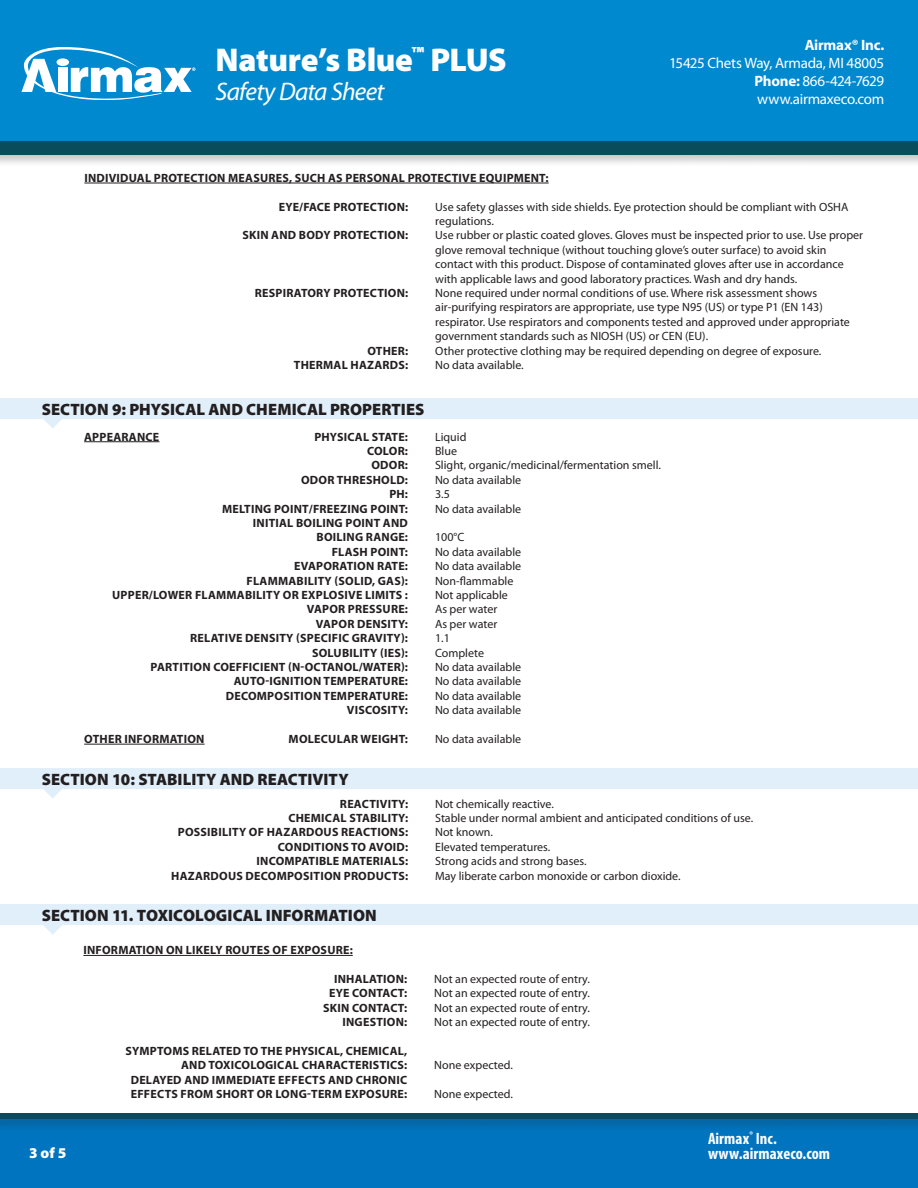
<style>
.page{position:relative;width:918px;height:1188px;background:#fff}
.page>*{position:absolute;margin:0;border:0;box-sizing:border-box;transform-origin:0 0}
.t1{font:900 33px "Myriad Pro";letter-spacing:-.015em;color:#fff}
.t2{font:italic 25.5px "Myriad Pro";letter-spacing:-.03em;color:#fff}
.t3{font:900 16.5px "Myriad Pro";letter-spacing:.005em;color:#231f20}
.t4{font:700 condensed 16.5px "Myriad Pro";letter-spacing:.005em;color:#fff}
.t5{font:15px/18px "Myriad Pro";letter-spacing:-.02em;color:#fff;text-align:justify}
.t6{font:700 15px "Myriad Pro";letter-spacing:-.015em;color:#fff}
.t7{font:900 15px "Myriad Pro";color:#fff}
.sidebyside_list{font:12px/14.4px "Myriad Pro";color:#231f20}
.sidebyside_list-2{font:700 12px "Myriad Pro";letter-spacing:.02em;color:#231f20}
.Heading2_Underline{font:700 12px "Myriad Pro";letter-spacing:.02em;color:#231f20}
.s1{font-weight:700}
</style>
<div class="page">
<div style="left:0;top:0;width:918px;height:155px;background:#0089cf"></div>
<div style="left:0;top:139px;width:918px;height:28px;background:#231f20;opacity:.25"></div>
<div style="left:0;top:141px;width:918px;height:14px;background:#094c5c"></div>
<div style="left:0;top:1114px;width:918px;height:74px;background:#0074be"></div>
<div style="left:0;top:1112px;width:918px;height:20px;background:#231f20;opacity:.25"></div>
<div style="left:0;top:1114px;width:918px;height:5px;background:#094c5c"></div>
<svg style="left:21px;top:47px;width:174px;height:53px"></svg>
<div style="left:57px;top:58px;width:12px;height:8px;background:#fff;border-radius:50%"></div>
<hr style="left:84px;top:183px;width:465px;height:1px;background:#231f20">
<div style="left:0;top:398px;width:918px;height:21px;background:#e0eff9"></div>
<svg style="left:43px;top:419px;width:19px;height:9px"></svg>
<hr style="left:84px;top:441px;width:75px;height:1px;background:#231f20">
<hr style="left:84px;top:744px;width:121px;height:1px;background:#231f20">
<div style="left:0;top:768px;width:918px;height:21px;background:#e0eff9"></div>
<svg style="left:43px;top:789px;width:19px;height:9px"></svg>
<div style="left:0;top:904px;width:918px;height:21px;background:#e0eff9"></div>
<svg style="left:43px;top:925px;width:19px;height:10px"></svg>
<hr style="left:83px;top:955px;width:270px;height:1px;background:#231f20">
<h1 class="t1" style="left:216px;top:38px;width:293px">Nature’s Blue<sup>™</sup> PLUS</h1>
<h2 class="t2" style="left:216px;top:75px;width:170px">Safety Data Sheet</h2>
<p class="t6" style="left:805px;top:35px;width:81px">Airmax® Inc.</p>
<p class="t5" style="left:755px;top:54px;width:131px;text-indent:-85px">15425 Chets Way, Armada, MI 48005<br><span class="s1">Phone:</span> 866-424-7629 www.airmaxeco.com</p>
<p class="Heading2_Underline" style="left:84px;top:170px;width:466px">INDIVIDUAL PROTECTION MEASURES, SUCH AS PERSONAL PROTECTIVE EQUIPMENT:</p>
<p class="sidebyside_list-2" style="left:279px;top:199px;width:131px">EYE/FACE PROTECTION:</p>
<p class="sidebyside_list" style="left:435px;top:199px;width:415px">Use safety glasses with side shields. Eye protection should be compliant with OSHA regulations.</p>
<p class="sidebyside_list-2" style="left:242px;top:228px;width:167px">SKIN AND BODY PROTECTION:</p>
<p class="sidebyside_list" style="left:435px;top:228px;width:429px">Use rubber or plastic coated gloves. Gloves must be inspected prior to use. Use proper glove removal technique (without touching glove’s outer surface) to avoid skin contact with this product. Dispose of contaminated gloves after use in accordance with applicable laws and good laboratory practices. Wash and dry hands.</p>
<p class="sidebyside_list-2" style="left:255px;top:285px;width:155px">RESPIRATORY PROTECTION:</p>
<p class="sidebyside_list" style="left:435px;top:286px;width:416px">None required under normal conditions of use. Where risk assessment shows air-purifying respirators are appropriate, use type N95 (US) or type P1 (EN 143) respirator. Use respirators and components tested and approved under appropriate government standards such as NIOSH (US) or CEN (EU).</p>
<p class="sidebyside_list-2" style="left:367px;top:343px;width:42px">OTHER:</p>
<p class="sidebyside_list" style="left:435px;top:343px;width:388px">Other protective clothing may be required depending on degree of exposure.</p>
<p class="sidebyside_list-2" style="left:294px;top:357px;width:116px">THERMAL HAZARDS:</p>
<p class="sidebyside_list" style="left:435px;top:358px;width:90px">No data available.</p>
<p class="t3" style="left:42px;top:398px;width:384px">SECTION 9: PHYSICAL AND CHEMICAL PROPERTIES</p>
<p class="sidebyside_list-2" style="left:84px;top:429px;width:77px">APPEARANCE</p>
<p class="sidebyside_list-2" style="left:314px;top:429px;width:95px">PHYSICAL STATE:</p>
<p class="sidebyside_list" style="left:435px;top:429px;width:33px">Liquid</p>
<p class="sidebyside_list-2" style="left:367px;top:443px;width:42px">COLOR:</p>
<p class="sidebyside_list" style="left:435px;top:444px;width:23px">Blue</p>
<p class="sidebyside_list-2" style="left:371px;top:457px;width:38px">ODOR:</p>
<p class="sidebyside_list" style="left:435px;top:458px;width:227px">Slight, organic/medicinal/fermentation smell.</p>
<p class="sidebyside_list-2" style="left:301px;top:472px;width:108px">ODOR THRESHOLD:</p>
<p class="sidebyside_list" style="left:435px;top:472px;width:88px">No data available</p>
<p class="sidebyside_list-2" style="left:389px;top:486px;width:20px">PH:</p>
<p class="sidebyside_list" style="left:435px;top:487px;width:16px">3.5</p>
<p class="sidebyside_list-2" style="left:222px;top:501px;width:188px">MELTING POINT/FREEZING POINT:</p>
<p class="sidebyside_list" style="left:435px;top:501px;width:88px">No data available</p>
<p class="sidebyside_list-2" style="left:253px;top:515px;width:157px">INITIAL BOILING POINT AND</p>
<p class="sidebyside_list-2" style="left:317px;top:529px;width:93px">BOILING RANGE:</p>
<p class="sidebyside_list" style="left:435px;top:530px;width:31px">100°C</p>
<p class="sidebyside_list-2" style="left:332px;top:544px;width:78px">FLASH POINT:</p>
<p class="sidebyside_list" style="left:435px;top:544px;width:88px">No data available</p>
<p class="sidebyside_list-2" style="left:294px;top:558px;width:116px">EVAPORATION RATE:</p>
<p class="sidebyside_list" style="left:435px;top:559px;width:88px">No data available</p>
<p class="sidebyside_list-2" style="left:247px;top:573px;width:163px">FLAMMABILITY (SOLID, GAS):</p>
<p class="sidebyside_list" style="left:435px;top:573px;width:80px">Non-flammable</p>
<p class="sidebyside_list-2" style="left:112px;top:587px;width:297px">UPPER/LOWER FLAMMABILITY OR EXPLOSIVE LIMITS :</p>
<p class="sidebyside_list" style="left:435px;top:588px;width:74px">Not applicable</p>
<p class="sidebyside_list-2" style="left:307px;top:601px;width:103px">VAPOR PRESSURE:</p>
<p class="sidebyside_list" style="left:435px;top:602px;width:64px">As per water</p>
<p class="sidebyside_list-2" style="left:316px;top:616px;width:94px">VAPOR DENSITY:</p>
<p class="sidebyside_list" style="left:435px;top:616px;width:64px">As per water</p>
<p class="sidebyside_list-2" style="left:190px;top:630px;width:219px">RELATIVE DENSITY (SPECIFIC GRAVITY):</p>
<p class="sidebyside_list" style="left:435px;top:631px;width:16px">1.1</p>
<p class="sidebyside_list-2" style="left:312px;top:645px;width:98px">SOLUBILITY (IES):</p>
<p class="sidebyside_list" style="left:435px;top:645px;width:51px">Complete</p>
<p class="sidebyside_list-2" style="left:151px;top:659px;width:259px">PARTITION COEFFICIENT (N-OCTANOL/WATER):</p>
<p class="sidebyside_list" style="left:435px;top:660px;width:88px">No data available</p>
<p class="sidebyside_list-2" style="left:234px;top:673px;width:176px">AUTO-IGNITION TEMPERATURE:</p>
<p class="sidebyside_list" style="left:435px;top:674px;width:88px">No data available</p>
<p class="sidebyside_list-2" style="left:226px;top:688px;width:184px">DECOMPOSITION TEMPERATURE:</p>
<p class="sidebyside_list" style="left:435px;top:688px;width:88px">No data available</p>
<p class="sidebyside_list-2" style="left:347px;top:702px;width:63px">VISCOSITY:</p>
<p class="sidebyside_list" style="left:435px;top:703px;width:88px">No data available</p>
<p class="sidebyside_list-2" style="left:84px;top:731px;width:122px">OTHER INFORMATION</p>
<p class="sidebyside_list-2" style="left:289px;top:731px;width:121px">MOLECULAR WEIGHT:</p>
<p class="sidebyside_list" style="left:435px;top:732px;width:88px">No data available</p>
<p class="t3" style="left:42px;top:768px;width:308px">SECTION 10: STABILITY AND REACTIVITY</p>
<p class="sidebyside_list-2" style="left:340px;top:796px;width:70px">REACTIVITY:</p>
<p class="sidebyside_list" style="left:435px;top:796px;width:120px">Not chemically reactive.</p>
<p class="sidebyside_list-2" style="left:288px;top:810px;width:121px">CHEMICAL STABILITY:</p>
<p class="sidebyside_list" style="left:435px;top:811px;width:320px">Stable under normal ambient and anticipated conditions of use.</p>
<p class="sidebyside_list-2" style="left:178px;top:824px;width:232px">POSSIBILITY OF HAZARDOUS REACTIONS:</p>
<p class="sidebyside_list" style="left:435px;top:825px;width:59px">Not known.</p>
<p class="sidebyside_list-2" style="left:278px;top:839px;width:132px">CONDITIONS TO AVOID:</p>
<p class="sidebyside_list" style="left:435px;top:839px;width:117px">Elevated temperatures.</p>
<p class="sidebyside_list-2" style="left:257px;top:853px;width:153px">INCOMPATIBLE MATERIALS:</p>
<p class="sidebyside_list" style="left:435px;top:854px;width:153px">Strong acids and strong bases.</p>
<p class="sidebyside_list-2" style="left:171px;top:868px;width:238px">HAZARDOUS DECOMPOSITION PRODUCTS:</p>
<p class="sidebyside_list" style="left:435px;top:868px;width:247px">May liberate carbon monoxide or carbon dioxide.</p>
<p class="t3" style="left:42px;top:904px;width:336px">SECTION 11. TOXICOLOGICAL INFORMATION</p>
<p class="Heading2_Underline" style="left:83px;top:942px;width:271px">INFORMATION ON LIKELY ROUTES OF EXPOSURE:</p>
<p class="sidebyside_list-2" style="left:334px;top:971px;width:75px">INHALATION:</p>
<p class="sidebyside_list" style="left:434px;top:972px;width:157px">Not an expected route of entry.</p>
<p class="sidebyside_list-2" style="left:329px;top:986px;width:80px">EYE CONTACT:</p>
<p class="sidebyside_list" style="left:434px;top:986px;width:157px">Not an expected route of entry.</p>
<p class="sidebyside_list-2" style="left:323px;top:1000px;width:86px">SKIN CONTACT:</p>
<p class="sidebyside_list" style="left:434px;top:1000px;width:157px">Not an expected route of entry.</p>
<p class="sidebyside_list-2" style="left:342px;top:1014px;width:66px">INGESTION:</p>
<p class="sidebyside_list" style="left:434px;top:1015px;width:157px">Not an expected route of entry.</p>
<p class="sidebyside_list-2" style="left:126px;top:1043px;width:283px">SYMPTOMS RELATED TO THE PHYSICAL, CHEMICAL,</p>
<p class="sidebyside_list-2" style="left:181px;top:1058px;width:228px">AND TOXICOLOGICAL CHARACTERISTICS:</p>
<p class="sidebyside_list" style="left:434px;top:1058px;width:80px">None expected.</p>
<p class="sidebyside_list-2" style="left:131px;top:1072px;width:278px">DELAYED AND IMMEDIATE EFFECTS AND CHRONIC</p>
<p class="sidebyside_list-2" style="left:131px;top:1086px;width:278px">EFFECTS FROM SHORT OR LONG-TERM EXPOSURE:</p>
<p class="sidebyside_list" style="left:434px;top:1087px;width:80px">None expected.</p>
<h3 class="t4" style="left:708px;top:1128px;width:70px">Airmax<sup>®</sup> Inc.</h3>
<p class="t7" style="left:29px;top:1143px;width:39px">3 of 5</p>
<h3 class="t4" style="left:708px;top:1143px;width:124px">www.airmaxeco.com</h3>
</div>
